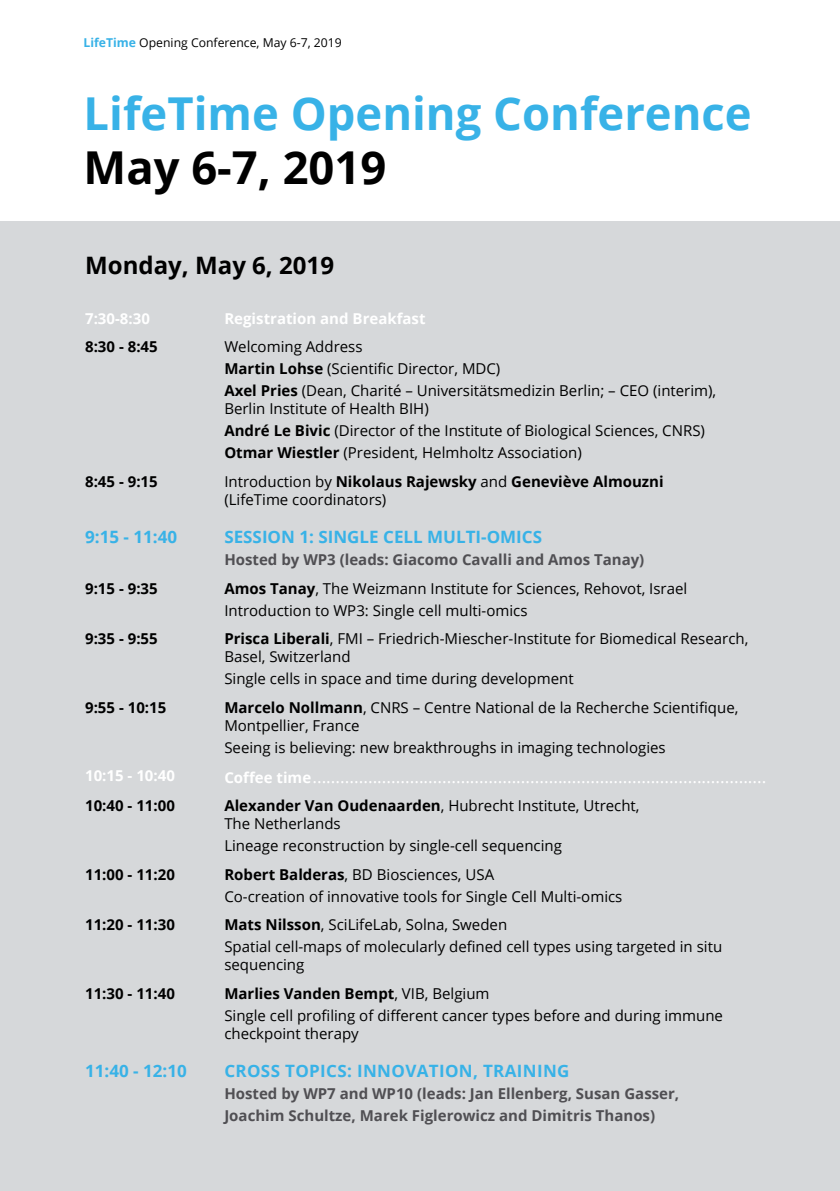
<style>
.page{position:relative;width:840px;height:1191px;background:#fff}
.page>*{position:absolute;margin:0;border:0;box-sizing:border-box;transform-origin:0 0}
.t1{font:700 45.4px "Open Sans";color:#38b2e7}
.t2{font:700 45.4px "Open Sans";color:#000}
.t3{font:700 24px "Open Sans";color:#000}
.t4{font:17.4px "Open Sans";color:#fff}
.t5{font:700 17px "Open Sans";color:#38b2e7}
.t6{font:700 17px "Open Sans";letter-spacing:.02em;color:#38b2e7}
.t7{font:15px/22px "Open Sans";color:#000}
.t8{font:700 15px/22px "Open Sans";color:#504f53}
.t9{font:700 15px "Open Sans";color:#000}
.t10{font:700 15px "Open Sans";color:#fff}
.t11{font:12.2px "Open Sans";color:#000}
.s1{font-weight:700;color:#38b2e7}
.s2{font-weight:700}
.s3{font-weight:700;font-size:15px}
</style>
<div class="page">
<div style="left:0;top:221px;width:839px;height:970px;background:#d6d8da"></div>
<p class="t11" style="left:83px;top:34px;width:260px"><span class="s1">LifeTime</span> Opening Conference, May 6-7, 2019</p>
<h1 class="t1" style="left:83px;top:82px;width:669px">LifeTime Opening Conference</h1>
<h1 class="t2" style="left:83px;top:135px;width:304px">May 6-7, 2019</h1>
<h2 class="t3" style="left:85px;top:248px;width:250px">Monday, May 6, 2019</h2>
<p class="t10" style="left:85px;top:308px;width:66px">7:30-8:30</p>
<p class="t10" style="left:224px;top:308px;width:203px">Registration and Breakfast</p>
<p class="t9" style="left:85px;top:336px;width:74px">8:30 - 8:45</p>
<p class="t7" style="left:224px;top:335px;width:493px">Welcoming Address<br><span class="s2">Martin Lohse</span> (Scientific Director, MDC)<br><span class="s2">Axel Pries</span> (Dean, Charité – Universitätsmedizin Berlin; – CEO (interim),</p>
<p class="t7" style="left:224px;top:397px;width:482px">Berlin Institute of Health BIH)<br><span class="s2">André Le Bivic</span> (Director of the Institute of Biological Sciences, CNRS)<br><span class="s2">Otmar Wiestler</span> (President, Helmholtz Association)</p>
<p class="t9" style="left:85px;top:470px;width:74px">8:45 - 9:15</p>
<p class="t7" style="left:224px;top:472px;width:440px;line-height:18px">Introduction by <span class="s2">Nikolaus Rajewsky</span> and <span class="s2">Geneviève Almouzni </span>(LifeTime coordinators)</p>
<p class="t5" style="left:85px;top:525px;width:93px">9:15 - 11:40</p>
<p class="t5" style="left:224px;top:525px;width:319px">SESSION 1: SINGLE CELL MULTI-OMICS</p>
<p class="t8" style="left:224px;top:548px;width:421px">Hosted by WP3 (leads: Giacomo Cavalli and Amos Tanay)</p>
<p class="t9" style="left:85px;top:577px;width:74px">9:15 - 9:35</p>
<p class="t7" style="left:224px;top:577px;width:464px"><span class="s2">Amos Tanay</span>, The Weizmann Institute for Sciences, Rehovot, Israel<br>Introduction to WP3: Single cell multi-omics</p>
<p class="t9" style="left:85px;top:628px;width:74px">9:35 - 9:55</p>
<p class="t7" style="left:224px;top:629px;width:525px;line-height:18px"><span class="s2">Prisca Liberali</span>, FMI – Friedrich-Miescher-Institute for Biomedical Research,<br>Basel, Switzerland</p>
<p class="t7" style="left:224px;top:667px;width:350px">Single cells in space and time during development</p>
<p class="t9" style="left:85px;top:696px;width:83px">9:55 - 10:15</p>
<p class="t7" style="left:224px;top:697px;width:515px;line-height:18px"><span class="s2">Marcelo Nollmann</span>, CNRS – Centre National de la Recherche Scientifique,<br>Montpellier, France</p>
<p class="t7" style="left:224px;top:735px;width:442px">Seeing is believing: new breakthroughs in imaging technologies</p>
<p class="t10" style="left:85px;top:765px;width:91px">10:15 - 10:40</p>
<p class="t4" style="left:224px;top:764px;width:543px"><span class="s3">Coffee time</span>..................................................................................................</p>
<p class="t9" style="left:85px;top:795px;width:91px">10:40 - 11:00</p>
<p class="t7" style="left:224px;top:796px;width:416px;line-height:18px"><span class="s2">Alexander Van Oudenaarden</span>, Hubrecht Institute, Utrecht,<br>The Netherlands</p>
<p class="t7" style="left:224px;top:834px;width:339px">Lineage reconstruction by single-cell sequencing</p>
<p class="t9" style="left:85px;top:864px;width:91px">11:00 - 11:20</p>
<p class="t7" style="left:224px;top:863px;width:399px"><span class="s2">Robert Balderas</span>, BD Biosciences, USA<br>Co-creation of innovative tools for Single Cell Multi-omics</p>
<p class="t9" style="left:85px;top:914px;width:91px">11:20 - 11:30</p>
<p class="t7" style="left:224px;top:913px;width:499px"><span class="s2">Mats Nilsson</span>, SciLifeLab, Solna, Sweden<br>Spatial cell-maps of molecularly defined cell types using targeted in situ</p>
<p class="t7" style="left:224px;top:953px;width:81px">sequencing</p>
<p class="t9" style="left:85px;top:982px;width:91px">11:30 - 11:40</p>
<p class="t7" style="left:224px;top:982px;width:500px"><span class="s2">Marlies Vanden Bempt</span>, VIB, Belgium<br>Single cell profiling of different cancer types before and during immune</p>
<p class="t7" style="left:224px;top:1022px;width:136px">checkpoint therapy</p>
<p class="t5" style="left:85px;top:1059px;width:103px">11:40 - 12:10</p>
<p class="t6" style="left:224px;top:1059px;width:346px">CROSS TOPICS: INNOVATION, TRAINING</p>
<p class="t8" style="left:224px;top:1082px;width:456px">Hosted by WP7 and WP10 (leads: Jan Ellenberg, Susan Gasser,<br>Joachim Schultze, Marek Figlerowicz and Dimitris Thanos)</p>
</div>
